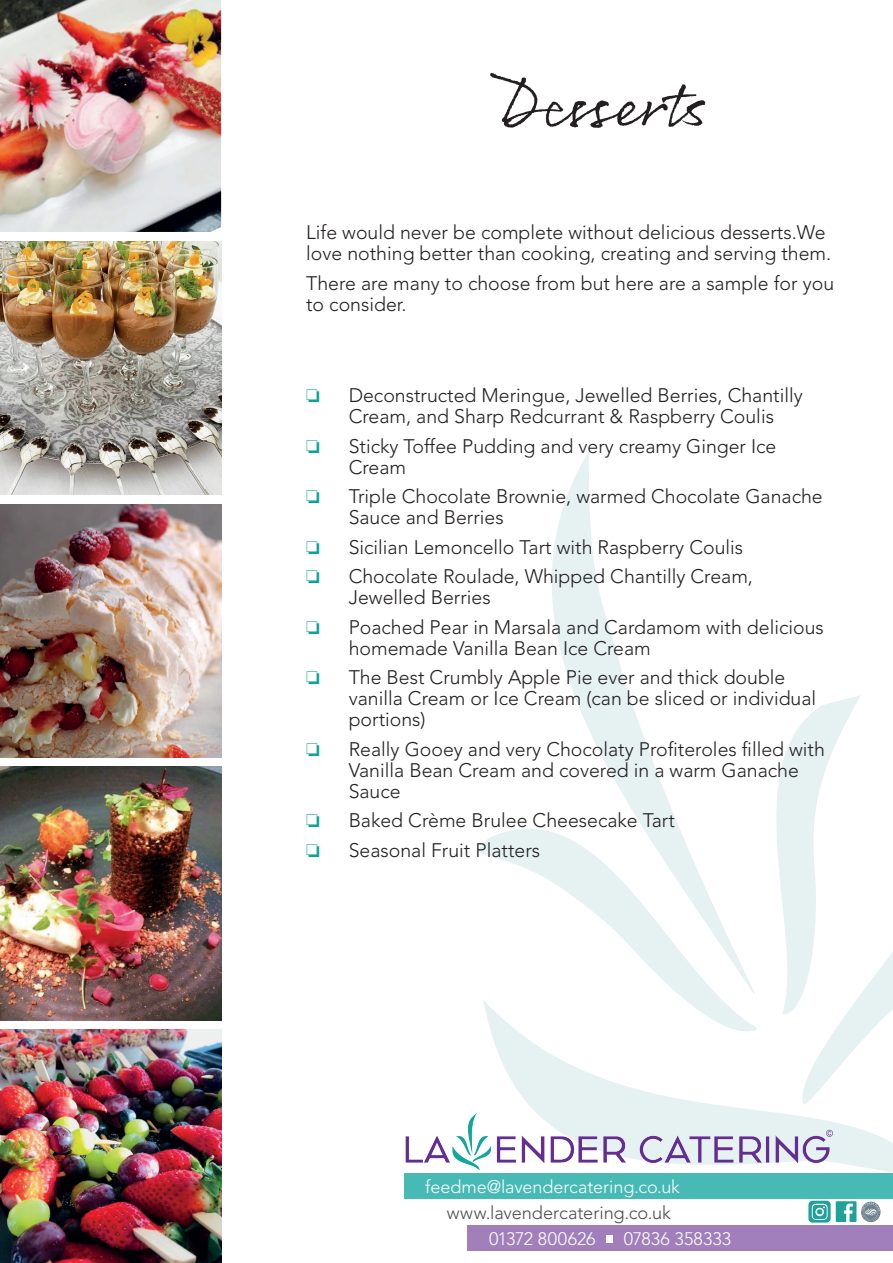
<style>
.page{position:relative;width:893px;height:1263px;background:#fff}
.page>*{position:absolute;margin:0;border:0;box-sizing:border-box;transform-origin:0 0}
.t1{font:63px "Rollerscript Rough";color:#231f20}
.t2{font:300 19.5px/21px "Avenir LT Pro";color:#231f20}
.t3{font:300 18.15px "Avenir LT Pro";letter-spacing:-.005em;color:#4b4c4d}
.t4{font:300 18px "Avenir LT Pro";color:#fff}
</style>
<div class="page">
<img style="left:478px;top:451px;width:415px;height:721px">
<img style="left:405px;top:1113px;width:448px;height:59px">
<svg style="left:826px;top:1130px;width:7px;height:7px"></svg>
<div style="left:404px;top:1173px;width:489px;height:26px;background:#47bab5"></div>
<div style="left:468px;top:1225px;width:425px;height:25px;background:#a07fba"></div>
<div style="left:606px;top:1235px;width:6px;height:7px;background:#fff"></div>
<img style="left:808px;top:1201px;width:23px;height:21px">
<img style="left:813px;top:1205px;width:14px;height:14px">
<div style="left:836px;top:1201px;width:20px;height:21px;background:#20a29b"></div>
<svg style="left:844px;top:1203px;width:9px;height:19px"></svg>
<img style="left:861px;top:1201px;width:20px;height:22px">
<img style="left:0;top:0;width:221px;height:232px">
<img style="left:0;top:241px;width:221px;height:254px">
<img style="left:0;top:504px;width:221px;height:253px">
<img style="left:0;top:767px;width:221px;height:253px">
<img style="left:0;top:1029px;width:221px;height:234px">
<h1 class="t1" style="left:494px;top:66px;width:213px">Desserts</h1>
<p class="t2" style="left:306px;top:222px;width:527px">Life would never be complete without delicious desserts.We love nothing better than cooking, creating and serving them.</p>
<p class="t2" style="left:306px;top:272px;width:530px">There are many to choose from but here are a sample for you to consider.</p>
<p class="t2" style="left:349px;top:385px;width:456px">Deconstructed Meringue, Jewelled Berries, Chantilly<br>Cream, and Sharp Redcurrant &amp; Raspberry Coulis</p>
<p class="t2" style="left:349px;top:435px;width:429px">Sticky Toffee Pudding and very creamy Ginger Ice<br>Cream</p>
<p class="t2" style="left:349px;top:486px;width:476px">Triple Chocolate Brownie, warmed Chocolate Ganache<br>Sauce and Berries</p>
<p class="t2" style="left:349px;top:536px;width:396px">Sicilian Lemoncello Tart with Raspberry Coulis</p>
<p class="t2" style="left:349px;top:566px;width:406px">Chocolate Roulade, Whipped Chantilly Cream,<br>Jewelled Berries</p>
<p class="t2" style="left:349px;top:616px;width:477px">Poached Pear in Marsala and Cardamom with delicious homemade Vanilla Bean Ice Cream</p>
<p class="t2" style="left:349px;top:667px;width:469px">The Best Crumbly Apple Pie ever and thick double vanilla Cream or Ice Cream (can be sliced or individual portions)</p>
<p class="t2" style="left:349px;top:738px;width:478px">Really Gooey and very Chocolaty Profiteroles filled with<br>Vanilla Bean Cream and covered in a warm Ganache<br>Sauce</p>
<p class="t2" style="left:349px;top:810px;width:328px">Baked Crème Brulee Cheesecake Tart</p>
<p class="t2" style="left:349px;top:839px;width:193px">Seasonal Fruit Platters</p>
<p class="t4" style="left:425px;top:1176px;width:256px">feedme@lavendercatering.co.uk</p>
<p class="t3" style="left:447px;top:1202px;width:226px">www.lavendercatering.co.uk</p>
<p class="t4" style="left:489px;top:1228px;width:108px">01372 800626</p>
<p class="t4" style="left:624px;top:1228px;width:109px">07836 358333</p>
</div>
